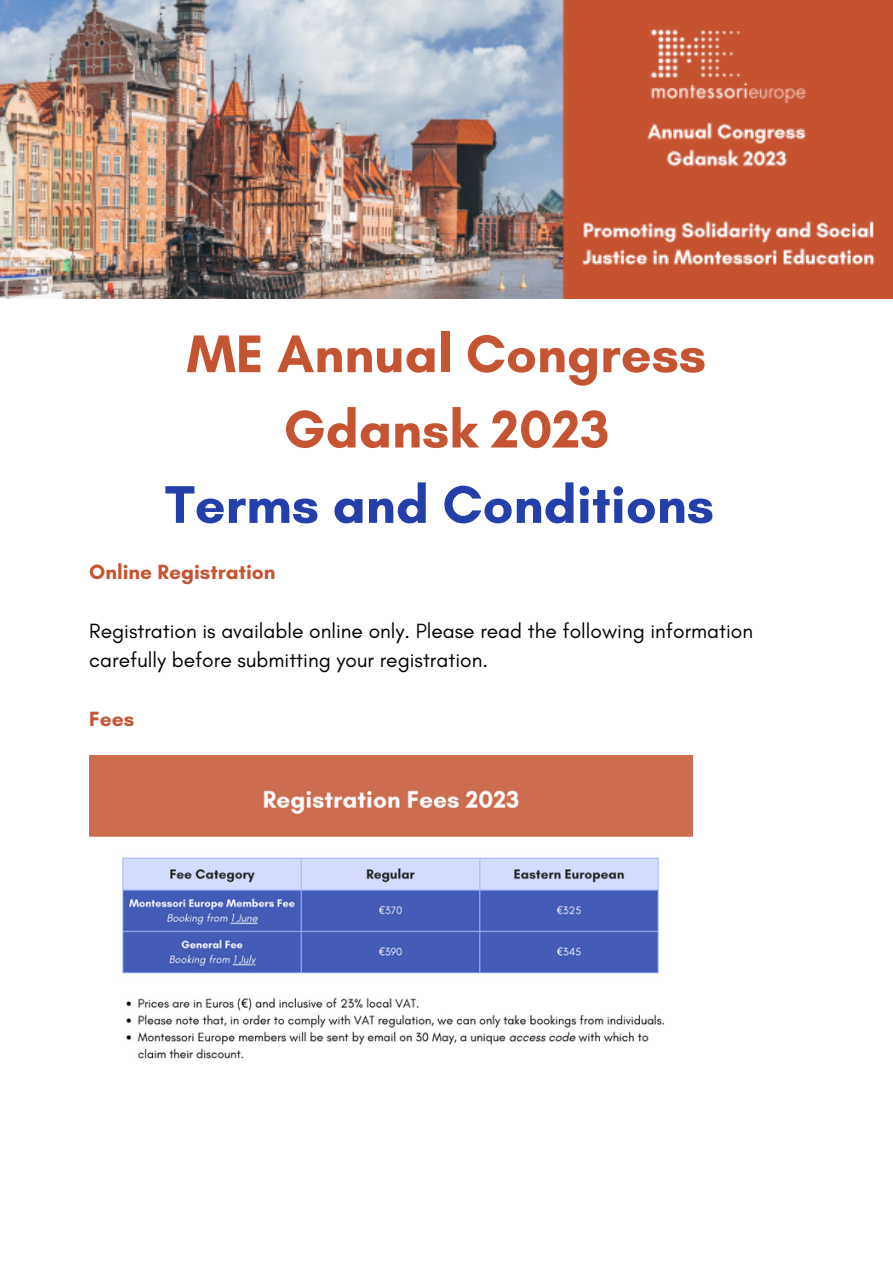
<style>
.page{position:relative;width:893px;height:1264px;background:#fff}
.page>*{position:absolute;margin:0;border:0;box-sizing:border-box;transform-origin:0 0}
.t1{font:700 54px "Glacial Indifference";color:#c55532}
.t2{font:700 54px "Glacial Indifference";color:#243faa}
.t3{font:21px/29.2px "Glacial Indifference";color:#000}
.t4{font:700 21px "Glacial Indifference";color:#c55532}
</style>
<div class="page">
<img style="left:0;top:0;width:892px;height:298px">
<img style="left:89px;top:755px;width:603px;height:304px">
<p class="t1" style="left:186px;top:321px;width:521px">ME Annual Congress</p>
<p class="t1" style="left:283px;top:396px;width:327px">Gdansk 2023</p>
<p class="t2" style="left:165px;top:471px;width:550px">Terms and Conditions</p>
<p class="t4" style="left:89px;top:559px;width:188px">Online Registration</p>
<p class="t3" style="left:89px;top:616px;width:665px">Registration is available online only. Please read the following information carefully before submitting your registration.</p>
<p class="t4" style="left:89px;top:705px;width:47px">Fees</p>
</div>
